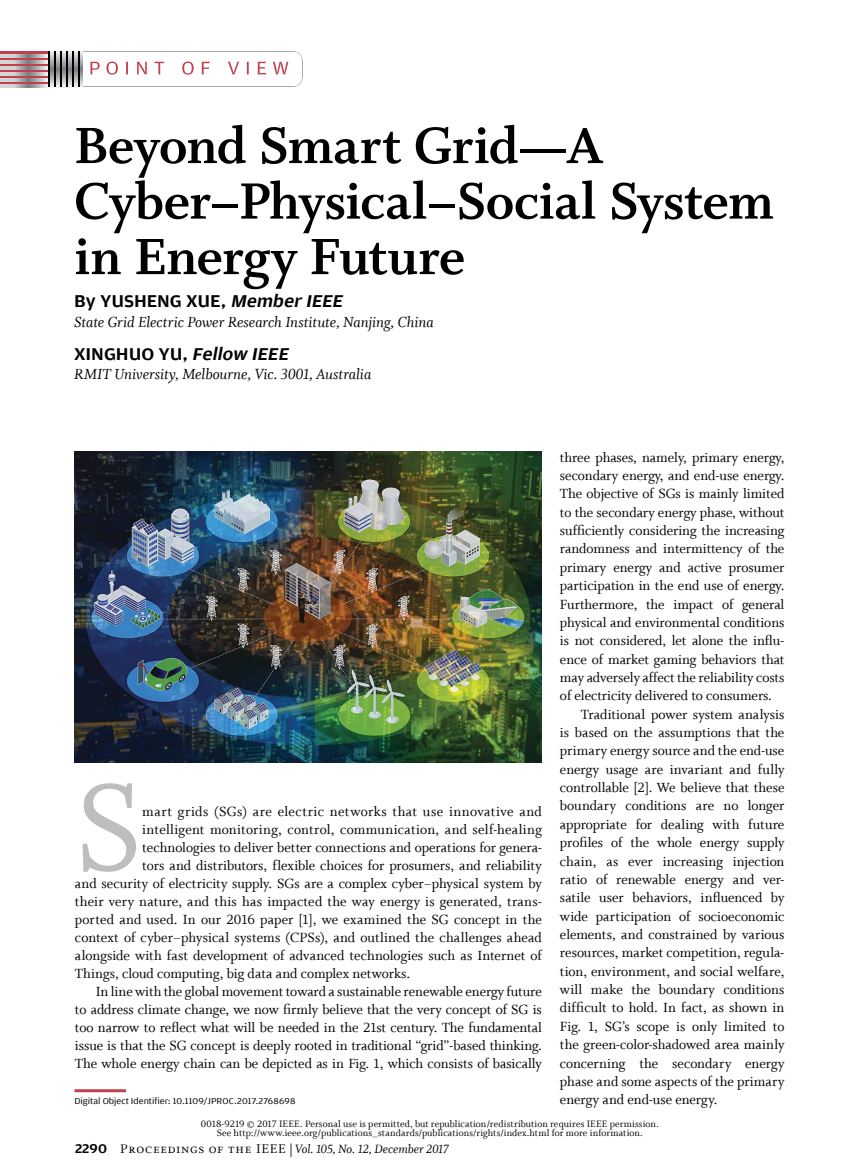
<style>
.page{position:relative;width:864px;height:1174px;background:#fff}
.page>*{position:absolute;margin:0;border:0;box-sizing:border-box;transform-origin:0 0}
.t1{font:136.5px "Whitman Roman LF";color:#bcbec0}
.t2{font:57px/55.5px "Whitman Bold LF";letter-spacing:-.01em;color:#000}
.t3{font:500 18px "Amplitude Wide";letter-spacing:-.005em;color:#000}
.t4{font:16.5px "Whitman Italic LF";color:#000}
.t5{font:15px "Whitman Roman LF";letter-spacing:-.005em;color:#000}
.t6{font:15px "Whitman Roman LF";letter-spacing:.015em;color:#000}
.t7{font:15px "Whitman Roman LF";letter-spacing:.03em;color:#000}
.t8{font:13.5px "Whitman Italic LF";letter-spacing:-.005em;color:#000}
.t9{font:10.5px/9px "Whitman Roman LF";letter-spacing:.01em;color:#000;text-align:center}
.t10{font:9px "Amplitude Wide";color:#000}
.s1{font-style:italic}
.s2{font-family:"Amplitude Wide";font-weight:500}
.s3{font-family:"Whitman Small Caps LF";font-size:14.25px}
</style>
<div class="page">
<hr style="left:74px;top:1089px;width:52px;height:3px;background:#c1424f">
<hr style="left:77px;top:51px;width:216px;height:1px;background:#a7a9ac">
<hr style="left:77px;top:86px;width:216px;height:1px;background:#a7a9ac">
<svg style="left:90px;top:51px;width:213px;height:36px"></svg>
<svg style="left:0;top:51px;width:14px;height:33px"></svg>
<hr style="left:0;top:84px;width:14px;height:3px;background:#d3d4d6">
<hr style="left:0;top:78px;width:14px;height:3px;background:#d3d4d6">
<hr style="left:0;top:72px;width:14px;height:3px;background:#d3d4d6">
<hr style="left:0;top:66px;width:14px;height:3px;background:#d3d4d6">
<hr style="left:0;top:60px;width:14px;height:3px;background:#d3d4d6">
<hr style="left:0;top:54px;width:14px;height:3px;background:#d3d4d6">
<svg style="left:0;top:57px;width:1px;height:27px"></svg>
<svg style="left:14px;top:51px;width:69px;height:37px;background:#978286"></svg>
<img style="left:75px;top:451px;width:467px;height:311px">
<h2 class="t2" style="left:74px;top:119px;width:701px">Beyond Smart Grid—A<br>Cyber–Physical–Social System in Energy Future</h2>
<p class="t3" style="left:74px;top:291px;width:273px">By YUSHENG XUE, <span class="s1">Member IEEE</span></p>
<p class="t4" style="left:74px;top:312px;width:361px">State Grid Electric Power Research Institute, Nanjing, China</p>
<p class="t3" style="left:74px;top:344px;width:219px">XINGHUO YU, <span class="s1">Fellow IEEE</span></p>
<p class="t4" style="left:74px;top:365px;width:299px">RMIT University, Melbourne, Vic. 3001, Australia</p>
<h1 class="t1" style="left:75px;top:753px;width:69px">S</h1>
<p class="t7" style="left:142px;top:803px;width:401px">mart grids (SGs) are electric networks that use innovative and</p>
<p class="t6" style="left:142px;top:821px;width:401px">intelligent monitoring, control, communication, and self-healing</p>
<p class="t5" style="left:142px;top:839px;width:401px">technologies to deliver better connections and operations for genera-</p>
<p class="t5" style="left:142px;top:857px;width:401px">tors and distributors, flexible choices for prosumers, and reliability</p>
<p class="t5" style="left:75px;top:875px;width:468px">and security of electricity supply. SGs are a complex cyber–physical system by</p>
<p class="t5" style="left:75px;top:893px;width:468px">their very nature, and this has impacted the way energy is generated, trans-</p>
<p class="t5" style="left:75px;top:911px;width:468px">ported and used. In our 2016 paper [1], we examined the SG concept in the</p>
<p class="t5" style="left:75px;top:929px;width:468px">context of cyber–physical systems (CPSs), and outlined the challenges ahead</p>
<p class="t5" style="left:75px;top:947px;width:468px">alongside with fast development of advanced technologies such as Internet of</p>
<p class="t5" style="left:75px;top:965px;width:337px">Things, cloud computing, big data and complex networks.</p>
<p class="t5" style="left:96px;top:983px;width:447px">In line with the global movement toward a sustainable renewable energy future</p>
<p class="t5" style="left:75px;top:1001px;width:468px">to address climate change, we now firmly believe that the very concept of SG is</p>
<p class="t5" style="left:75px;top:1019px;width:468px">too narrow to reflect what will be needed in the 21st century. The fundamental</p>
<p class="t5" style="left:75px;top:1037px;width:468px">issue is that the SG concept is deeply rooted in traditional “grid”-based thinking.</p>
<p class="t5" style="left:75px;top:1055px;width:469px">The whole energy chain can be depicted as in Fig. 1, which consists of basically</p>
<p class="t10" style="left:74px;top:1096px;width:222px">Digital Object Identifier: 10.1109/JPROC.2017.2768698</p>
<p class="t5" style="left:560px;top:449px;width:226px">three phases, namely, primary energy,</p>
<p class="t5" style="left:560px;top:467px;width:226px">secondary energy, and end-use energy.</p>
<p class="t5" style="left:560px;top:486px;width:226px">The objective of SGs is mainly limited</p>
<p class="t5" style="left:560px;top:504px;width:226px">to the secondary energy phase, without</p>
<p class="t5" style="left:560px;top:522px;width:226px">sufficiently considering the increasing</p>
<p class="t5" style="left:560px;top:541px;width:226px">randomness and intermittency of the</p>
<p class="t5" style="left:560px;top:559px;width:226px">primary energy and active prosumer</p>
<p class="t5" style="left:560px;top:577px;width:226px">participation in the end use of energy.</p>
<p class="t5" style="left:560px;top:596px;width:226px">Furthermore, the impact of general</p>
<p class="t5" style="left:560px;top:614px;width:226px">physical and environmental conditions</p>
<p class="t5" style="left:560px;top:632px;width:226px">is not considered, let alone the influ-</p>
<p class="t5" style="left:560px;top:651px;width:226px">ence of market gaming behaviors that</p>
<p class="t5" style="left:560px;top:669px;width:226px">may adversely affect the reliability costs</p>
<p class="t5" style="left:560px;top:687px;width:213px">of electricity delivered to consumers.</p>
<p class="t5" style="left:581px;top:706px;width:205px">Traditional power system analysis</p>
<p class="t5" style="left:560px;top:724px;width:226px">is based on the assumptions that the</p>
<p class="t5" style="left:560px;top:743px;width:226px">primary energy source and the end-use</p>
<p class="t5" style="left:560px;top:761px;width:226px">energy usage are invariant and fully</p>
<p class="t5" style="left:560px;top:779px;width:226px">controllable [2]. We believe that these</p>
<p class="t5" style="left:560px;top:798px;width:226px">boundary conditions are no longer</p>
<p class="t5" style="left:560px;top:816px;width:226px">appropriate for dealing with future</p>
<p class="t5" style="left:560px;top:834px;width:226px">profiles of the whole energy supply</p>
<p class="t5" style="left:560px;top:853px;width:226px">chain, as ever increasing injection</p>
<p class="t5" style="left:560px;top:871px;width:226px">ratio of renewable energy and ver-</p>
<p class="t5" style="left:560px;top:889px;width:226px">satile user behaviors, influenced by</p>
<p class="t5" style="left:560px;top:908px;width:226px">wide participation of socioeconomic</p>
<p class="t5" style="left:560px;top:926px;width:226px">elements, and constrained by various</p>
<p class="t5" style="left:560px;top:945px;width:226px">resources, market competition, regula-</p>
<p class="t5" style="left:560px;top:963px;width:226px">tion, environment, and social welfare,</p>
<p class="t5" style="left:560px;top:981px;width:226px">will make the boundary conditions</p>
<p class="t5" style="left:560px;top:1000px;width:226px">difficult to hold. In fact, as shown in</p>
<p class="t5" style="left:560px;top:1018px;width:226px">Fig. 1, SG’s scope is only limited to</p>
<p class="t5" style="left:560px;top:1036px;width:226px">the green-color-shadowed area mainly</p>
<p class="t5" style="left:560px;top:1055px;width:226px">concerning the secondary energy</p>
<p class="t5" style="left:560px;top:1073px;width:226px">phase and some aspects of the primary</p>
<p class="t5" style="left:560px;top:1091px;width:159px">energy and end-use energy.</p>
<p class="t9" style="left:201px;top:1119px;width:459px">0018-9219 © 2017 IEEE. Personal use is permitted, but republication/redistribution requires IEEE permission.<br>See http://www.ieee.org/publications_standards/publications/rights/index.html for more information.</p>
<p class="t8" style="left:75px;top:1141px;width:375px"><span class="s2">2290</span> <span class="s3">Proceedings of the IEEE</span> | Vol. 105, No. 12, December 2017</p>
</div>
